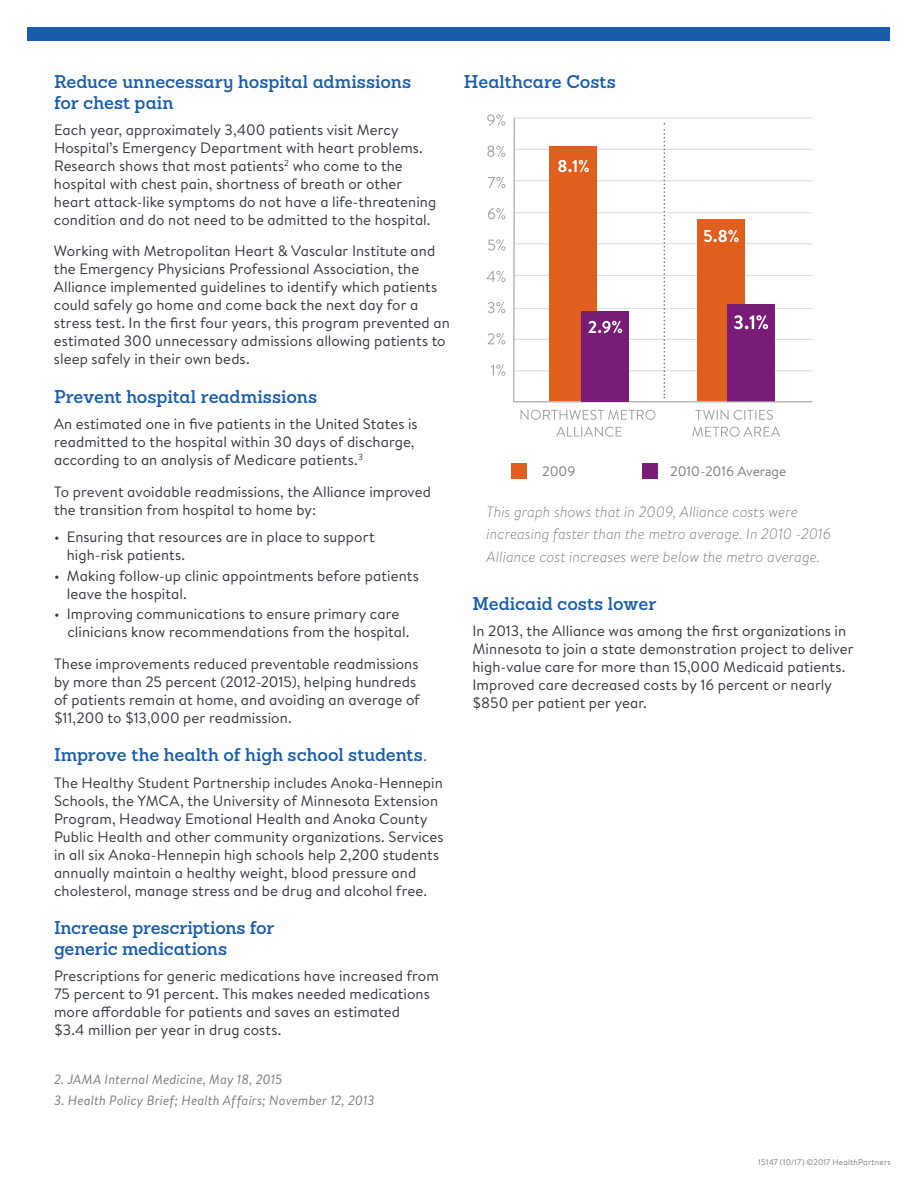
<style>
.page{position:relative;width:918px;height:1188px;background:#fff}
.page>*{position:absolute;margin:0;border:0;box-sizing:border-box;transform-origin:0 0}
.t1{font:600 18px/21px "Sanchez";letter-spacing:-.005em;color:#185cab}
.t2{font:15px/18px "Brandon Text";letter-spacing:.005em;color:#323640}
.t3{font:italic 300 15px/22.5px "Brandon Text";letter-spacing:.005em;color:#787d83}
.t4{font:13.8px "Brandon Text";color:#787d83}
.t5{font:italic 13.5px "Brandon Text";letter-spacing:.01em;color:#787d83}
.t6{font:8.25px "Brandon Text";letter-spacing:.025em;color:#787d83}
</style>
<div class="page">
<div style="left:27px;top:27px;width:863px;height:13px;background:#185cab"></div>
<hr style="left:514px;top:370px;width:299px;height:1px;background:#dcdedf">
<hr style="left:514px;top:339px;width:299px;height:1px;background:#dcdedf">
<hr style="left:514px;top:308px;width:298px;height:1px;background:#dcdedf">
<hr style="left:514px;top:275px;width:299px;height:1px;background:#dcdedf">
<hr style="left:514px;top:243px;width:298px;height:1px;background:#dcdedf">
<hr style="left:513px;top:212px;width:299px;height:1px;background:#dcdedf">
<hr style="left:514px;top:180px;width:299px;height:1px;background:#dcdedf">
<hr style="left:514px;top:149px;width:299px;height:1px;background:#dcdedf">
<hr style="left:514px;top:117px;width:299px;height:1px;background:#dcdedf">
<svg style="left:487px;top:114px;width:18px;height:12px"></svg>
<svg style="left:487px;top:146px;width:18px;height:11px"></svg>
<svg style="left:488px;top:177px;width:17px;height:11px"></svg>
<svg style="left:488px;top:208px;width:17px;height:11px"></svg>
<svg style="left:488px;top:239px;width:17px;height:12px"></svg>
<svg style="left:487px;top:271px;width:18px;height:11px"></svg>
<svg style="left:488px;top:302px;width:17px;height:11px"></svg>
<svg style="left:488px;top:333px;width:17px;height:11px"></svg>
<svg style="left:491px;top:364px;width:14px;height:12px"></svg>
<svg style="left:513px;top:117px;width:2px;height:286px"></svg>
<svg style="left:521px;top:410px;width:135px;height:10px"></svg>
<svg style="left:556px;top:427px;width:66px;height:10px"></svg>
<svg style="left:695px;top:410px;width:78px;height:10px"></svg>
<svg style="left:692px;top:427px;width:88px;height:10px"></svg>
<div style="left:697px;top:220px;width:48px;height:181px;background:#e15f1d"></div>
<div style="left:727px;top:304px;width:48px;height:98px;background:#781c78"></div>
<svg style="left:704px;top:230px;width:35px;height:12px"></svg>
<svg style="left:734px;top:315px;width:34px;height:14px"></svg>
<hr style="left:514px;top:401px;width:299px;height:1px;background:#a1a1a5">
<svg style="left:664px;top:124px;width:1px;height:275px"></svg>
<div style="left:549px;top:147px;width:48px;height:254px;background:#e15f1d"></div>
<svg style="left:558px;top:160px;width:31px;height:12px"></svg>
<div style="left:581px;top:311px;width:48px;height:91px;background:#781c78"></div>
<svg style="left:588px;top:321px;width:34px;height:12px"></svg>
<div style="left:512px;top:463px;width:15px;height:15px;background:#e15f1d"></div>
<div style="left:642px;top:463px;width:15px;height:15px;background:#781c78"></div>
<p class="t1" style="left:54px;top:71px;width:359px">Reduce unnecessary hospital admissions for chest pain</p>
<p class="t2" style="left:54px;top:120px;width:384px">Each year, approximately 3,400 patients visit Mercy Hospital’s Emergency Department with heart problems.<br>Research shows that most patients<sup>2</sup> who come to the hospital with chest pain, shortness of breath or other heart attack-like symptoms do not have a life-threatening condition and do not need to be admitted to the hospital.</p>
<p class="t2" style="left:54px;top:242px;width:397px">Working with Metropolitan Heart &amp; Vascular Institute and the Emergency Physicians Professional Association, the Alliance implemented guidelines to identify which patients could safely go home and come back the next day for a stress test. In the first four years, this program prevented an estimated 300 unnecessary admissions allowing patients to sleep safely in their own beds.</p>
<p class="t1" style="left:54px;top:386px;width:265px">Prevent hospital readmissions</p>
<p class="t2" style="left:54px;top:414px;width:365px">An estimated one in five patients in the United States is readmitted to the hospital within 30 days of discharge, according to an analysis of Medicare patients.<sup>3</sup></p>
<p class="t2" style="left:54px;top:482px;width:379px">To prevent avoidable readmissions, the Alliance improved the transition from hospital to home by:</p>
<p class="t2" style="left:67px;top:527px;width:309px;text-indent:-13px">• Ensuring that resources are in place to support high-risk patients.</p>
<p class="t2" style="left:67px;top:566px;width:354px;text-indent:-13px">• Making follow-up clinic appointments before patients leave the hospital.</p>
<p class="t2" style="left:68px;top:605px;width:344px;text-indent:-14px">• Improving communications to ensure primary care clinicians know recommendations from the hospital.</p>
<p class="t2" style="left:54px;top:654px;width:367px">These improvements reduced preventable readmissions by more than 25 percent (2012-2015), helping hundreds of patients remain at home, and avoiding an average of $11,200 to $13,000 per readmission.</p>
<p class="t1" style="left:54px;top:744px;width:375px">Improve the health of high school students.</p>
<p class="t2" style="left:54px;top:773px;width:391px">The Healthy Student Partnership includes Anoka-Hennepin Schools, the YMCA, the University of Minnesota Extension Program, Headway Emotional Health and Anoka County Public Health and other community organizations. Services in all six Anoka-Hennepin high schools help 2,200 students annually maintain a healthy weight, blood pressure and cholesterol, manage stress and be drug and alcohol free.</p>
<p class="t1" style="left:54px;top:917px;width:222px">Increase prescriptions for generic medications</p>
<p class="t2" style="left:54px;top:966px;width:386px">Prescriptions for generic medications have increased from 75 percent to 91 percent. This makes needed medications more affordable for patients and saves an estimated<br>$3.4 million per year in drug costs.</p>
<p class="t5" style="left:54px;top:1070px;width:230px">2. JAMA Internal Medicine, May 18, 2015</p>
<p class="t5" style="left:54px;top:1091px;width:322px">3. Health Policy Brief; Health Affairs; November 12, 2013</p>
<p class="t1" style="left:464px;top:71px;width:154px">Healthcare Costs</p>
<p class="t4" style="left:542px;top:461px;width:35px">2009</p>
<p class="t4" style="left:670px;top:461px;width:118px">2010-2016 Average</p>
<p class="t3" style="left:487px;top:500px;width:346px">This graph shows that in 2009, Alliance costs were increasing faster than the metro average. In 2010 -2016<br>Alliance cost increases were below the metro average.</p>
<p class="t1" style="left:472px;top:593px;width:185px">Medicaid costs lower</p>
<p class="t2" style="left:472px;top:622px;width:383px">In 2013, the Alliance was among the first organizations in Minnesota to join a state demonstration project to deliver high-value care for more than 15,000 Medicaid patients.<br>Improved care decreased costs by 16 percent or nearly $850 per patient per year.</p>
<p class="t6" style="left:758px;top:1156px;width:134px">15147 (10/17) ©2017 HealthPartners</p>
</div>
